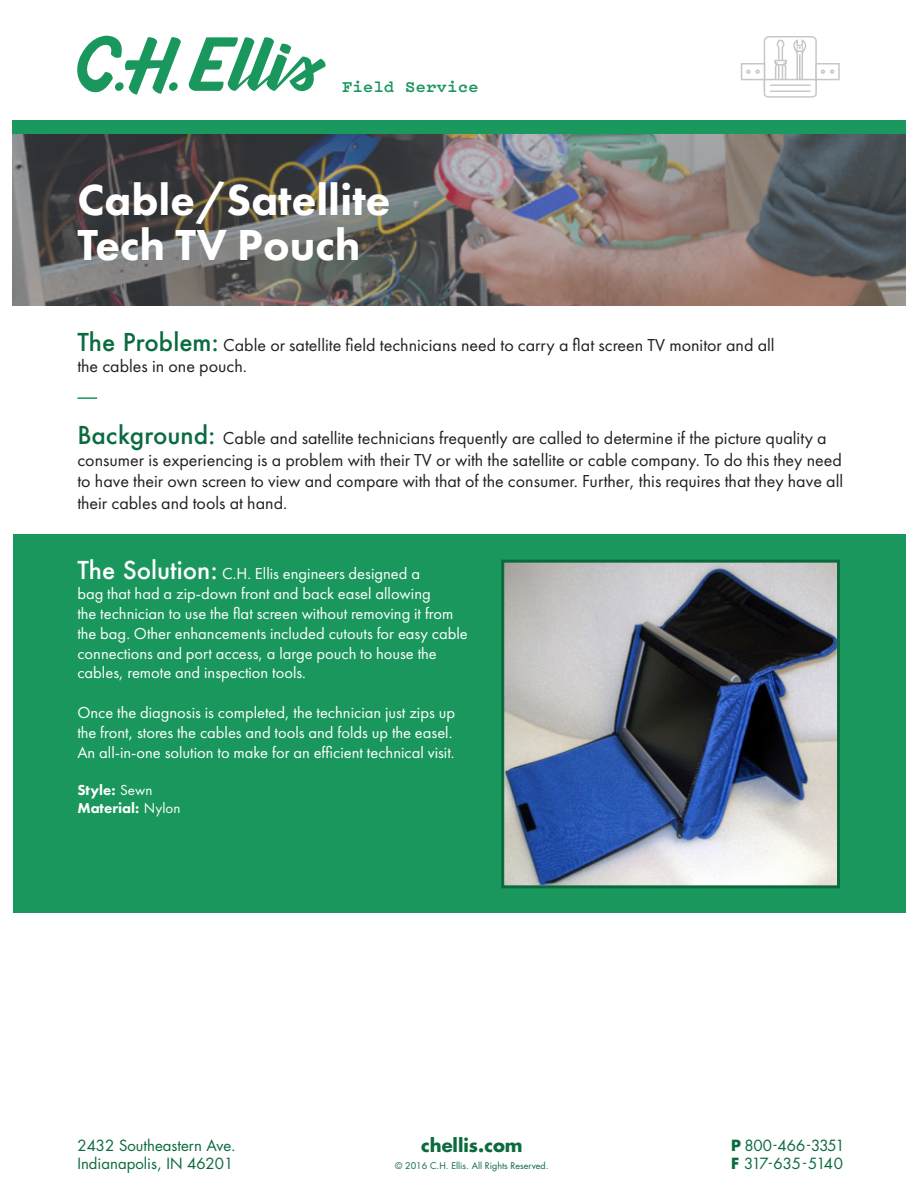
<style>
.page{position:relative;width:918px;height:1188px;background:#fff}
.page>*{position:absolute;margin:0;border:0;box-sizing:border-box;transform-origin:0 0}
.t1{font:800 45px "Futura PT";color:#fff}
.t2{font:18px/21.6px "Futura PT";color:#231f20}
.t3{font:700 18px "Futura Std";color:#0c6a3f}
.t4{font:700 17.1px "Pitch";color:#1a975d}
.t5{font:16.5px/19.8px "Futura PT";color:#fff}
.t6{font:15px/18px "Futura Std";color:#0c6a3f}
.t7{font:15px/18px "Futura Std";letter-spacing:-.075em;color:#0c6a3f}
.t8{font:800 15px "Futura PT";color:#fff}
.t9{font:9px "Futura Std";color:#0c6a3f}
.s1{font-family:"Futura";font-weight:500;font-size:24px;color:#0b6b40}
.s2{font-family:"Futura";font-weight:500;font-size:24px}
.s3{font-weight:400}
.s4{font-weight:700}
</style>
<div class="page">
<svg style="left:741px;top:63px;width:24px;height:17px"></svg>
<svg style="left:815px;top:63px;width:25px;height:17px"></svg>
<svg style="left:746px;top:36px;width:88px;height:62px"></svg>
<hr style="left:770px;top:84px;width:40px;height:2px;background:#241f21">
<hr style="left:770px;top:91px;width:40px;height:1px;background:#241f21">
<img style="left:12px;top:134px;width:894px;height:172px">
<div style="left:12px;top:121px;width:894px;height:13px;background:#1a985e"></div>
<svg style="left:77px;top:35px;width:104px;height:60px"></svg>
<svg style="left:188px;top:37px;width:138px;height:55px"></svg>
<div style="left:169px;top:82px;width:9px;height:9px;background:#1a975d;border-radius:50%"></div>
<div style="left:115px;top:82px;width:9px;height:9px;background:#1a975d;border-radius:50%"></div>
<hr style="left:77px;top:397px;width:20px;height:2px;background:#1a975d">
<div style="left:13px;top:534px;width:892px;height:379px;background:#1a975d"></div>
<img style="left:505px;top:564px;width:331px;height:320px">
<div style="left:501px;top:560px;width:339px;height:328px;border:3px solid #0c6a3f"></div>
<p class="t4" style="left:342px;top:75px;width:138px">Field Service</p>
<p class="t1" style="left:77px;top:172px;width:315px">Cable/Satellite</p>
<p class="t1" style="left:77px;top:217px;width:285px">Tech TV Pouch</p>
<p class="t2" style="left:77px;top:334px;width:699px"><span class="s1">The Problem:</span> Cable or satellite field technicians need to carry a flat screen TV monitor and all the cables in one pouch.</p>
<p class="t2" style="left:77px;top:427px;width:767px"><span class="s1">Background:</span> Cable and satellite technicians frequently are called to determine if the picture quality a consumer is experiencing is a problem with their TV or with the satellite or cable company. To do this they need to have their own screen to view and compare with that of the consumer. Further, this requires that they have all their cables and tools at hand.</p>
<p class="t5" style="left:77px;top:564px;width:344px"><span class="s2">The Solution:</span> C.H. Ellis engineers designed a</p>
<p class="t5" style="left:77px;top:584px;width:355px">bag that had a zip-down front and back easel allowing</p>
<p class="t5" style="left:77px;top:604px;width:378px">the technician to use the flat screen without removing it from</p>
<p class="t5" style="left:77px;top:623px;width:392px">the bag. Other enhancements included cutouts for easy cable connections and port access, a large pouch to house the</p>
<p class="t5" style="left:77px;top:663px;width:230px">cables, remote and inspection tools.</p>
<p class="t5" style="left:77px;top:703px;width:379px">Once the diagnosis is completed, the technician just zips up</p>
<p class="t5" style="left:77px;top:722px;width:377px">the front, stores the cables and tools and folds up the easel.</p>
<p class="t5" style="left:77px;top:742px;width:379px">An all-in-one solution to make for an efficient technical visit.</p>
<p class="t8" style="left:77px;top:781px;width:77px">Style: <span class="s3">Sewn</span></p>
<p class="t8" style="left:77px;top:799px;width:104px">Material: <span class="s3">Nylon</span></p>
<p class="t3" style="left:421px;top:1133px;width:103px">chellis.com</p>
<p class="t9" style="left:395px;top:1160px;width:155px">© 2016 C.H. Ellis. All Rights Reserved.</p>
<p class="t6" style="left:77px;top:1137px;width:160px">2432 Southeastern Ave.<br>Indianapolis, IN 46201</p>
<p class="t7" style="left:731px;top:1137px;width:115px"><span class="s4">P</span> 800 -466-3351<br><span class="s4">F</span> 317- 635-514 0</p>
</div>
